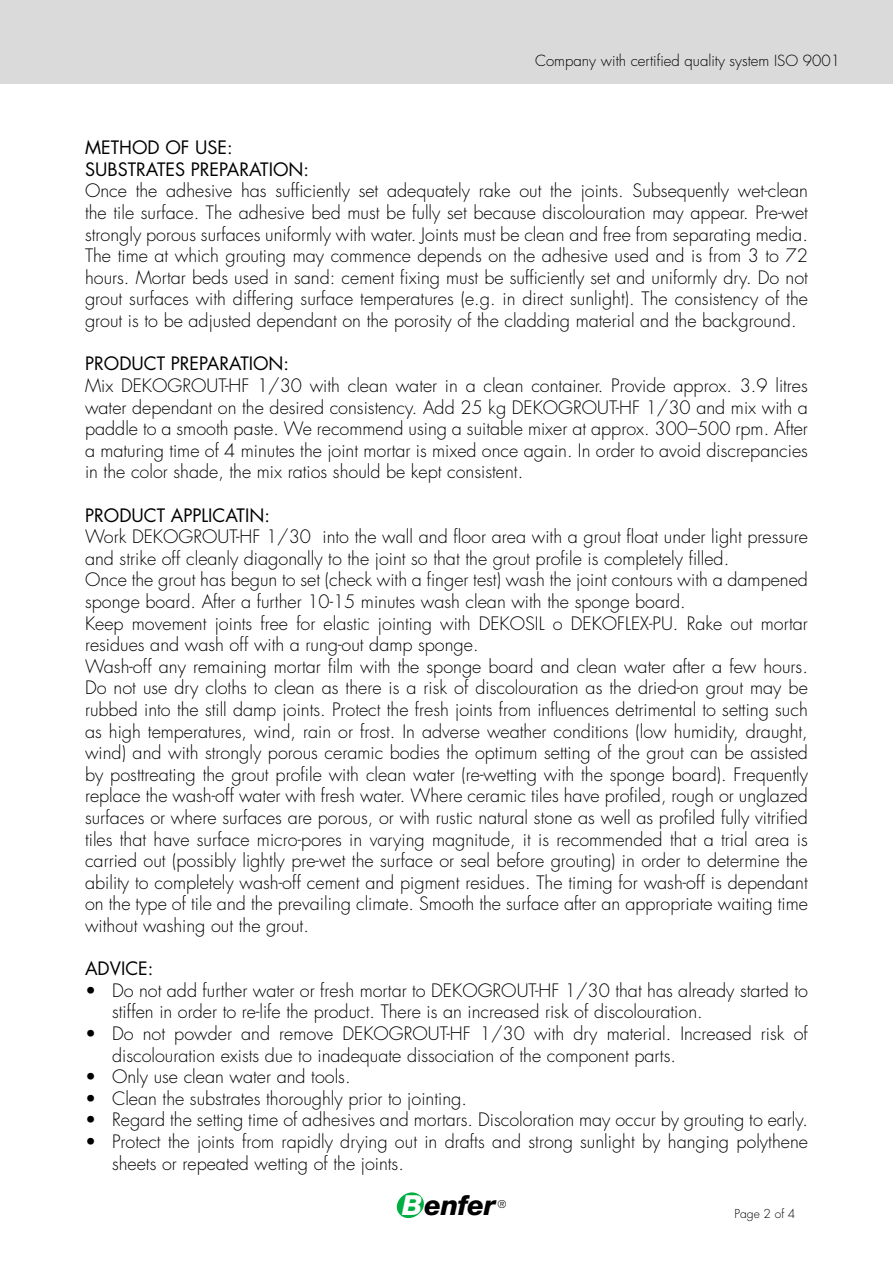
<style>
.page{position:relative;width:893px;height:1263px;background:#fff}
.page>*{position:absolute;margin:0;border:0;box-sizing:border-box;transform-origin:0 0}
.t1{font:italic 800 27.6px "Helvetica Neue";letter-spacing:-.02em;color:#000}
.t2{font:300 18px/21.6px "Futura";color:#000}
.t3{font:18px/21.6px "Futura CE";color:#000}
.t4{font:300 15px "Futura";color:#000}
.t5{font:300 12px "Futura";color:#000}
.t6{font:300 10.5px "Futura";color:#000}
.s1{color:#fff}
</style>
<div class="page">
<svg style="left:396px;top:1192px;width:28px;height:26px"></svg>
<div style="left:0;top:0;width:893px;height:84px;background:#dadada"></div>
<p class="t4" style="left:535px;top:51px;width:307px">Company with certified quality system ISO 9001</p>
<p class="t3" style="left:85px;top:137px;width:226px">METHOD OF USE:<br>SUBSTRATES PREPARATION:</p>
<p class="t2" style="left:85px;top:181px;width:724px;text-align:justify">Once the adhesive has sufficiently set adequately rake out the joints. Subsequently wet-clean the tile surface. The adhesive bed must be fully set because discolouration may appear. Pre-wet strongly porous surfaces uniformly with water. Joints must be clean and free from separating media.<br>The time at which grouting may commence depends on the adhesive used and is from 3 to 72 hours. Mortar beds used in sand: cement fixing must be sufficiently set and uniformly dry. Do not grout surfaces with differing surface temperatures (e.g. in direct sunlight). The consistency of the grout is to be adjusted dependant on the porosity of the cladding material and the background.</p>
<p class="t3" style="left:85px;top:353px;width:206px">PRODUCT PREPARATION:</p>
<p class="t2" style="left:85px;top:375px;width:724px;text-align:justify">Mix DEKOGROUT-HF 1/30 with clean water in a clean container. Provide approx. 3.9 litres water dependant on the desired consistency. Add 25 kg DEKOGROUT-HF 1/30 and mix with a paddle to a smooth paste. We recommend using a suitable mixer at approx. 300–500 rpm. After a maturing time of 4 minutes the joint mortar is mixed once again. In order to avoid discrepancies in the color shade, the mix ratios should be kept consistent.</p>
<p class="t3" style="left:85px;top:504px;width:186px">PRODUCT APPLICATIN:</p>
<p class="t2" style="left:85px;top:526px;width:724px">Work DEKOGROUT-HF 1/30 into the wall and floor area with a grout float under light pressure and strike off cleanly diagonally to the joint so that the grout profile is completely filled.<br>Once the grout has begun to set (check with a finger test) wash the joint contours with a dampened sponge board. After a further 10-15 minutes wash clean with the sponge board.<br>Keep movement joints free for elastic jointing with DEKOSIL o DEKOFLEX-PU. Rake out mortar residues and wash off with a rung-out damp sponge.<br>Wash-off any remaining mortar film with the sponge board and clean water after a few hours.<br>Do not use dry cloths to clean as there is a risk of discolouration as the dried-on grout may be rubbed into the still damp joints. Protect the fresh joints from influences detrimental to setting such as high temperatures, wind, rain or frost. In adverse weather conditions (low humidity, draught, wind) and with strongly porous ceramic bodies the optimum setting of the grout can be assisted by posttreating the grout profile with clean water (re-wetting with the sponge board). Frequently replace the wash-off water with fresh water. Where ceramic tiles have profiled, rough or unglazed surfaces or where surfaces are porous, or with rustic natural stone as well as profiled fully vitrified tiles that have surface micro-pores in varying magnitude, it is recommended that a trial area is carried out (possibly lightly pre-wet the surface or seal before grouting) in order to determine the ability to completely wash-off cement and pigment residues. The timing for wash-off is dependant on the type of tile and the prevailing climate. Smooth the surface after an appropriate waiting time without washing out the grout.</p>
<p class="t3" style="left:85px;top:958px;width:70px">ADVICE:</p>
<p class="t2" style="left:112px;top:980px;width:697px;text-indent:-27px">• Do not add further water or fresh mortar to DEKOGROUT-HF 1/30 that has already started to stiffen in order to re-life the product. There is an increased risk of discolouration.</p>
<p class="t2" style="left:112px;top:1023px;width:697px;text-indent:-27px">• Do not powder and remove DEKOGROUT-HF 1/30 with dry material. Increased risk of discolouration exists due to inadequate dissociation of the component parts.</p>
<p class="t2" style="left:85px;top:1066px;width:267px">• Only use clean water and tools.</p>
<p class="t2" style="left:85px;top:1088px;width:383px">• Clean the substrates thoroughly prior to jointing.</p>
<p class="t2" style="left:85px;top:1109px;width:724px">• Regard the setting time of adhesives and mortars. Discoloration may occur by grouting to early.</p>
<p class="t2" style="left:112px;top:1131px;width:697px;text-indent:-27px">• Protect the joints from rapidly drying out in drafts and strong sunlight by hanging polythene sheets or repeated wetting of the joints.</p>
<p class="t5" style="left:735px;top:1206px;width:62px">Page 2 of 4</p>
<h1 class="t1" style="left:402px;top:1189px;width:95px"><span class="s1">B</span>enfer</h1>
<p class="t6" style="left:498px;top:1198px;width:10px">®</p>
</div>
